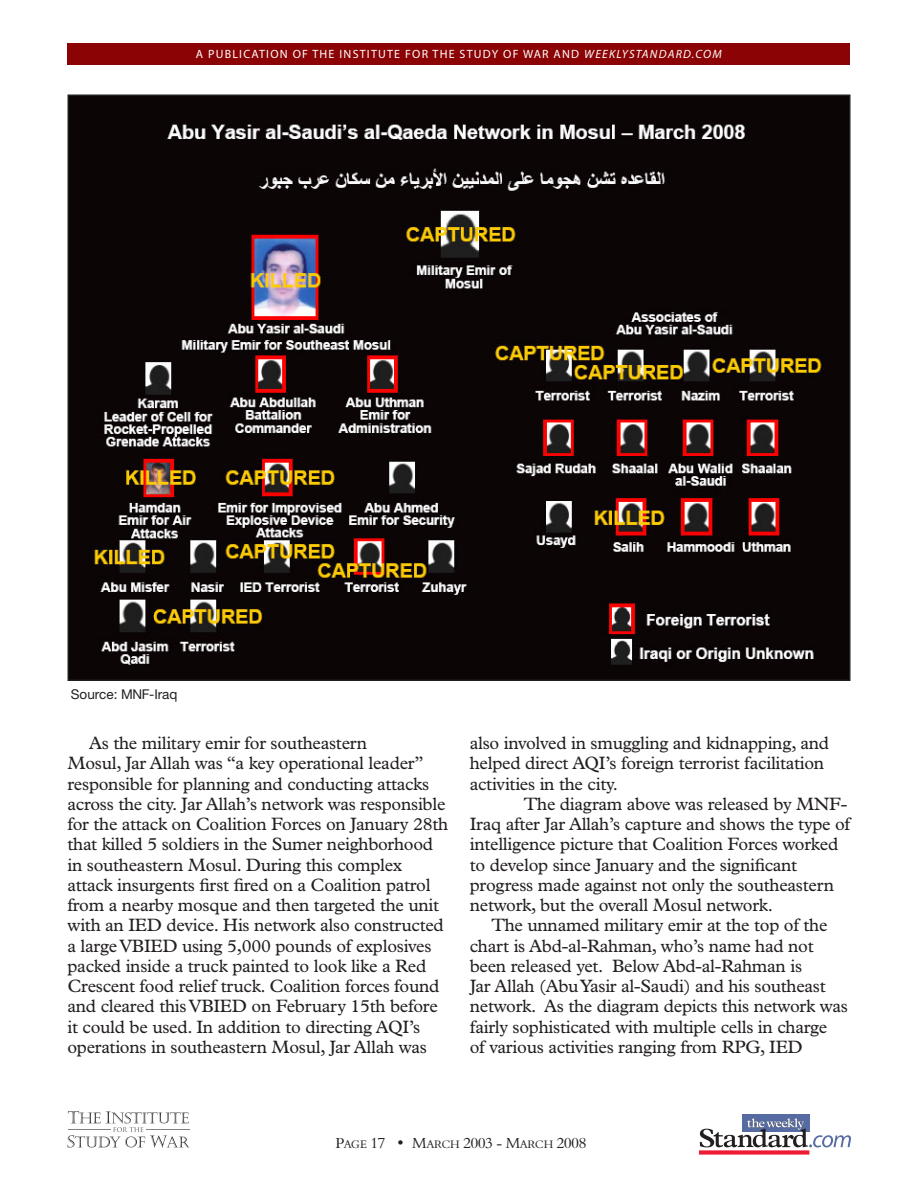
<style>
.page{position:relative;width:918px;height:1188px;background:#fff}
.page>*{position:absolute;margin:0;border:0;box-sizing:border-box;transform-origin:0 0}
.t1{font:18px/20.2px "Plantin";letter-spacing:-.015em;color:#231f20}
.t2{font:15px "Aldine 401 BT Roman A";letter-spacing:-.005em;color:#231f20}
.t3{font:13.5px "Helvetica Neue";letter-spacing:-.005em;color:#231f20}
.t4{font:12px "Myriad";letter-spacing:.1em;color:#fff}
.s1{font-style:italic}
.s2{font-size:11.25px}
</style>
<div class="page">
<div style="left:742px;top:1114px;width:67px;height:18px;background:#556ba1"></div>
<div style="left:700px;top:1150px;width:109px;height:5px;background:#ed1b33"></div>
<svg style="left:700px;top:1118px;width:151px;height:29px"></svg>
<div style="left:68px;top:43px;width:782px;height:21px;background:#8b0304"></div>
<svg style="left:68px;top:1111px;width:122px;height:37px"></svg>
<hr style="left:146px;top:1129px;width:43px;height:1px;background:#808284">
<hr style="left:68px;top:1129px;width:43px;height:1px;background:#808284">
<img style="left:71px;top:97px;width:777px;height:581px">
<p class="t4" style="left:196px;top:48px;width:527px">A PUBLICATION OF THE INSTITUTE FOR THE STUDY OF WAR AND <span class="s1">WEEKLYSTANDARD.COM</span></p>
<p class="t3" style="left:71px;top:686px;width:108px">Source: MNF-Iraq</p>
<p class="t1" style="left:68px;top:733px;width:382px;text-indent:22px">As the military emir for southeastern<br>Mosul, Jar Allah was “a key operational leader” responsible for planning and conducting attacks across the city. Jar Allah’s network was responsible for the attack on Coalition Forces on January 28th that killed 5 soldiers in the Sumer neighborhood in southeastern Mosul. During this complex attack insurgents first fired on a Coalition patrol from a nearby mosque and then targeted the unit with an IED device. His network also constructed a large VBIED using 5,000 pounds of explosives packed inside a truck painted to look like a Red Crescent food relief truck. Coalition forces found and cleared this VBIED on February 15th before it could be used. In addition to directing AQI’s operations in southeastern Mosul, Jar Allah was</p>
<p class="t1" style="left:470px;top:733px;width:361px">also involved in smuggling and kidnapping, and helped direct AQI’s foreign terrorist facilitation activities in the city.</p>
<p class="t1" style="left:470px;top:794px;width:382px;text-indent:54px">The diagram above was released by MNF-Iraq after Jar Allah’s capture and shows the type of intelligence picture that Coalition Forces worked to develop since January and the significant progress made against not only the southeastern network, but the overall Mosul network.</p>
<p class="t1" style="left:470px;top:915px;width:380px;text-indent:22px">The unnamed military emir at the top of the chart is Abd-al-Rahman, who’s name had not been released yet. Below Abd-al-Rahman is<br>Jar Allah (Abu Yasir al-Saudi) and his southeast network. As the diagram depicts this network was fairly sophisticated with multiple cells in charge<br>of various activities ranging from RPG, IED</p>
<p class="t2" style="left:335px;top:1134px;width:252px">P<span class="s2">AGE</span> 17 • M<span class="s2">ARCH</span> 2003 - M<span class="s2">ARCH</span> 2008</p>
</div>
